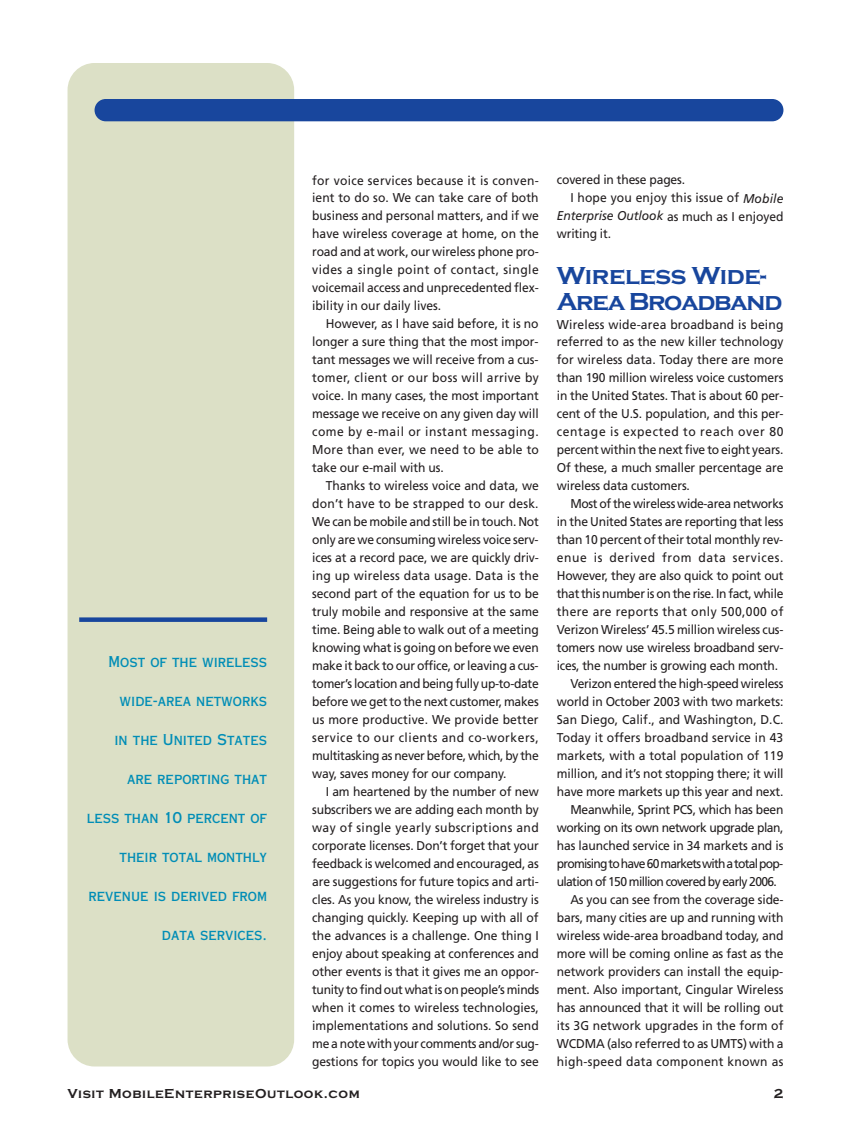
<style>
.page{position:relative;width:851px;height:1134px;background:#fff}
.page>*{position:absolute;margin:0;border:0;box-sizing:border-box;transform-origin:0 0}
.t1{font:700 25.5px/27px "Copperplate Gothic";letter-spacing:-.05em;color:#18469d}
.t2{font:15px "Copperplate Thirty AB";color:#008db6}
.t3{font:700 13.5px "Copperplate Gothic";letter-spacing:.045em;color:#231f20}
.t4{font:12.75px/18px "Frutiger";letter-spacing:-.01em;color:#231f20;text-align:justify;scale:.95 1}
.t5{font:12.75px "Frutiger";letter-spacing:.01em;color:#231f20;scale:.95 1}
.t6{font:12.75px "Frutiger";letter-spacing:-.06em;color:#231f20;scale:.95 1}
.t7{font:12.75px "Frutiger";letter-spacing:-.055em;color:#231f20;scale:.95 1}
.t8{font:12.75px "Frutiger";letter-spacing:-.04em;color:#231f20;scale:.95 1}
.t9{font:italic 12.75px "Frutiger";letter-spacing:-.005em;color:#231f20;scale:.95 1}
.t10{font:12.75px "Frutiger";letter-spacing:.015em;color:#231f20;scale:.95 1}
.t11{font:12.75px "Frutiger";letter-spacing:.03em;color:#231f20;scale:.95 1}
.t12{font:12.75px "Frutiger";letter-spacing:.05em;color:#231f20;scale:.95 1}
.t13{font:12.75px "Frutiger";letter-spacing:.025em;color:#231f20;scale:.95 1}
.s1{font-style:italic}
.s2{font-style:normal}
</style>
<div class="page">
<div style="left:68px;top:63px;width:226px;height:1003px;background:#dce0c6;border-radius:27px"></div>
<div style="left:79px;top:617px;width:188px;height:5px;background:#18469d"></div>
<div style="left:94px;top:99px;width:689px;height:22px;background:#18469d;border-radius:11px"></div>
<p class="t2" style="left:109px;top:656px;width:160px">Most of the wireless</p>
<p class="t2" style="left:119px;top:695px;width:149px">wide-area networks</p>
<p class="t2" style="left:114px;top:734px;width:154px">in the United States</p>
<p class="t2" style="left:127px;top:773px;width:141px">are reporting that</p>
<p class="t2" style="left:87px;top:812px;width:182px">less than 10 percent of</p>
<p class="t2" style="left:119px;top:851px;width:149px">their total monthly</p>
<p class="t2" style="left:89px;top:890px;width:180px">revenue is derived from</p>
<p class="t2" style="left:162px;top:929px;width:107px">data services.</p>
<p class="t4" style="left:312px;top:172px;width:240px">for voice services because it is conven&shy;ient to do so. We can take care of both business and personal matters, and if we have wireless coverage at home, on the road and at work, our wireless phone pro&shy;vides a single point of contact, single voicemail access and unprecedented flex&shy;ibility in our daily lives.</p>
<p class="t4" style="left:312px;top:316px;width:240px;text-indent:13px">However, as I have said before, it is no longer a sure thing that the most impor&shy;tant messages we will receive from a cus&shy;tomer, client or our boss will arrive by voice. In many cases, the most important message we receive on any given day will come by e-mail or instant messaging.<br>More than ever, we need to be able to take our e-mail with us.</p>
<p class="t4" style="left:312px;top:478px;width:240px;text-indent:13px">Thanks to wireless voice and data, we don’t have to be strapped to our desk.<br>We can be mobile and still be in touch. Not only are we consuming wireless voice serv&shy;ices at a record pace, we are quickly driv&shy;ing up wireless data usage. Data is the second part of the equation for us to be truly mobile and responsive at the same time. Being able to walk out of a meeting knowing what is going on before we even make it back to our office, or leaving a cus&shy;tomer’s location and being fully up-to-date before we get to the next customer, makes us more productive. We provide better service to our clients and co-workers, multitasking as never before, which, by the way, saves money for our company.</p>
<p class="t4" style="left:312px;top:784px;width:240px;text-indent:13px">I am heartened by the number of new subscribers we are adding each month by way of single yearly subscriptions and corporate licenses. Don’t forget that your feedback is welcomed and encouraged, as are suggestions for future topics and arti&shy;cles. As you know, the wireless industry is changing quickly. Keeping up with all of the advances is a challenge. One thing I enjoy about speaking at conferences and other events is that it gives me an oppor&shy;tunity to find out what is on people’s minds when it comes to wireless technologies, implementations and solutions. So send me a note with your comments and/or sug&shy;gestions for topics you would like to see</p>
<p class="t4" style="left:556px;top:172px;width:137px">covered in these pages.</p>
<p class="t5" style="left:570px;top:193px;width:226px">I hope you enjoy this issue of <span class="s1">Mobile</span></p>
<p class="t9" style="left:556px;top:211px;width:240px">Enterprise Outlook <span class="s2">as much as I enjoyed</span></p>
<p class="t4" style="left:556px;top:226px;width:59px">writing it.</p>
<h1 class="t1" style="left:556px;top:261px;width:227px">Wireless Wide-<br>Area Broadband</h1>
<p class="t4" style="left:556px;top:316px;width:240px">Wireless wide-area broadband is being referred to as the new killer technology for wireless data. Today there are more than 190 million wireless voice customers in the United States. That is about 60 per&shy;cent of the U.S. population, and this per&shy;centage is expected to reach over 80 percent within the next five to eight years.<br>Of these, a much smaller percentage are wireless data customers.</p>
<p class="t4" style="left:570px;top:496px;width:226px">Most of the wireless wide-area networks</p>
<p class="t4" style="left:556px;top:514px;width:240px">in the United States are reporting that less</p>
<p class="t4" style="left:556px;top:532px;width:240px">than 10 percent of their total monthly rev-</p>
<p class="t12" style="left:556px;top:553px;width:240px">enue is derived from data services.</p>
<p class="t4" style="left:556px;top:568px;width:240px">However, they are also quick to point out</p>
<p class="t4" style="left:556px;top:586px;width:240px">that this number is on the rise. In fact, while</p>
<p class="t11" style="left:556px;top:607px;width:240px">there are reports that only 500,000 of</p>
<p class="t4" style="left:556px;top:622px;width:240px">Verizon Wireless’ 45.5 million wireless cus-</p>
<p class="t4" style="left:556px;top:640px;width:240px">tomers now use wireless broadband serv-</p>
<p class="t4" style="left:556px;top:658px;width:234px">ices, the number is growing each month.</p>
<p class="t4" style="left:570px;top:676px;width:226px">Verizon entered the high-speed wireless</p>
<p class="t4" style="left:556px;top:694px;width:240px">world in October 2003 with two markets:</p>
<p class="t4" style="left:556px;top:712px;width:240px">San Diego, Calif., and Washington, D.C.</p>
<p class="t10" style="left:556px;top:733px;width:240px">Today it offers broadband service in 43</p>
<p class="t4" style="left:556px;top:748px;width:240px">markets, with a total population of 119</p>
<p class="t4" style="left:556px;top:766px;width:240px">million, and it’s not stopping there; it will</p>
<p class="t4" style="left:556px;top:784px;width:240px">have more markets up this year and next.</p>
<p class="t4" style="left:570px;top:802px;width:226px">Meanwhile, Sprint PCS, which has been</p>
<p class="t8" style="left:556px;top:823px;width:240px">working on its own network upgrade plan,</p>
<p class="t4" style="left:556px;top:838px;width:240px">has launched service in 34 markets and is</p>
<p class="t6" style="left:556px;top:859px;width:240px">promising to have 60 markets with a total pop-</p>
<p class="t7" style="left:556px;top:877px;width:233px">ulation of 150 million covered by early 2006.</p>
<p class="t4" style="left:570px;top:892px;width:226px">As you can see from the coverage side-</p>
<p class="t4" style="left:556px;top:910px;width:240px">bars, many cities are up and running with</p>
<p class="t4" style="left:556px;top:928px;width:240px">wireless wide-area broadband today, and</p>
<p class="t4" style="left:556px;top:946px;width:240px">more will be coming online as fast as the</p>
<p class="t4" style="left:556px;top:964px;width:240px">network providers can install the equip-</p>
<p class="t4" style="left:556px;top:982px;width:240px">ment. Also important, Cingular Wireless</p>
<p class="t4" style="left:556px;top:1000px;width:240px">has announced that it will be rolling out</p>
<p class="t5" style="left:556px;top:1021px;width:240px">its 3G network upgrades in the form of</p>
<p class="t4" style="left:556px;top:1036px;width:240px">WCDMA (also referred to as UMTS) with a</p>
<p class="t13" style="left:556px;top:1057px;width:240px">high-speed data component known as</p>
<p class="t3" style="left:68px;top:1086px;width:294px">Visit MobileEnterpriseOutlook.com</p>
<p class="t3" style="left:773px;top:1086px;width:11px">2</p>
</div>
